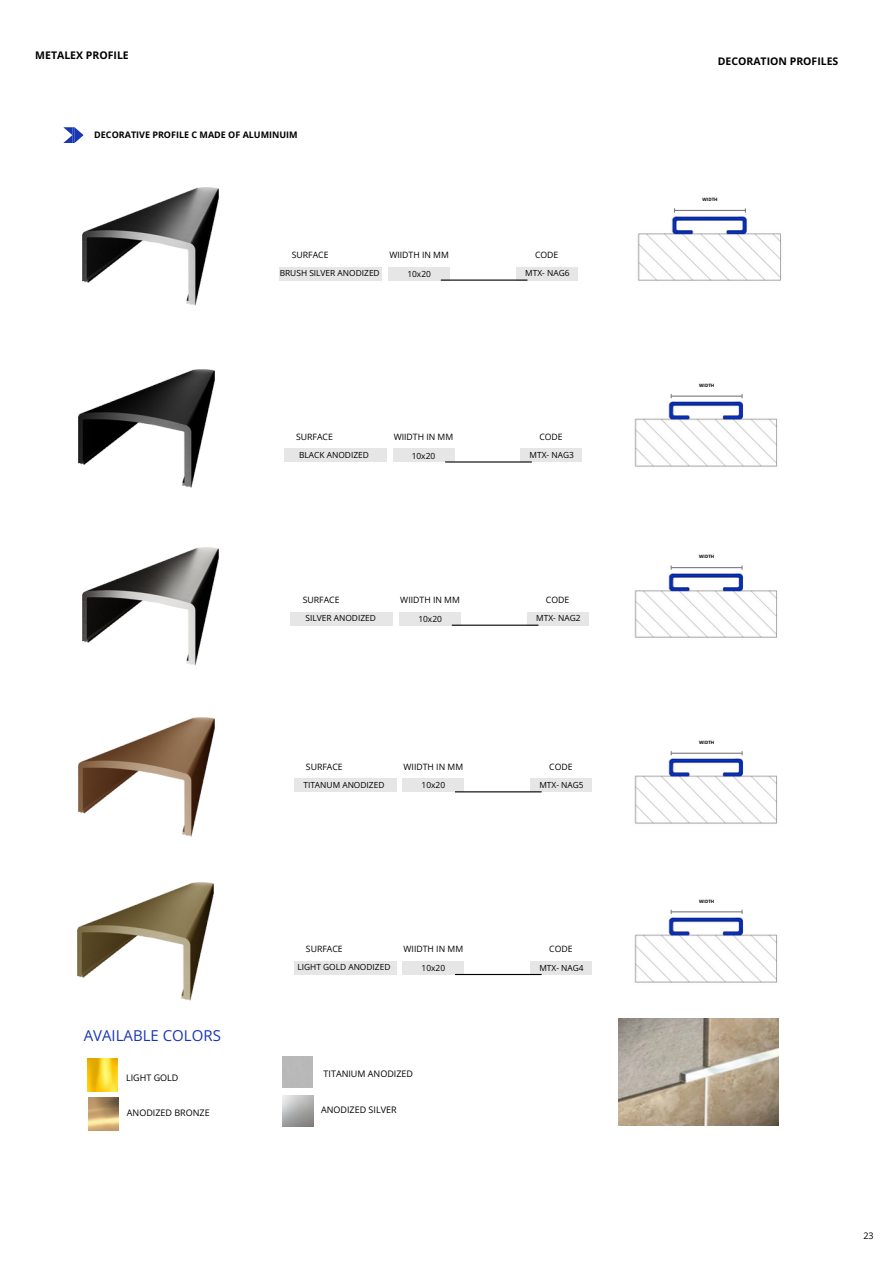
<style>
.page{position:relative;width:893px;height:1264px;background:#fff}
.page>*{position:absolute;margin:0;border:0;box-sizing:border-box;transform-origin:0 0}
.t1{font:15px "Open Sans";color:#1836b2}
.t2{font:700 10.5px "Open Sans";color:#000}
.t3{font:9px "Open Sans";color:#000}
.t4{font:700 9px "Open Sans";color:#000}
.t5{font:8.7px "Open Sans";color:#000}
.t6{font:8.4px "Open Sans";color:#000}
.t7{font:700 4.5px "Open Sans";color:#000}
</style>
<div class="page">
<img style="left:79px;top:718px;width:136px;height:118px">
<img style="left:82px;top:187px;width:136px;height:118px">
<img style="left:77px;top:882px;width:136px;height:118px">
<img style="left:79px;top:369px;width:136px;height:118px">
<div style="left:399px;top:612px;width:61px;height:13px;background:#e6e6e6"></div>
<div style="left:527px;top:612px;width:61px;height:13px;background:#e6e6e6"></div>
<hr style="left:452px;top:624px;width:86px;height:1px;background:#000">
<div style="left:290px;top:612px;width:103px;height:13px;background:#e6e6e6"></div>
<div style="left:393px;top:448px;width:61px;height:14px;background:#e6e6e6"></div>
<div style="left:520px;top:448px;width:61px;height:14px;background:#e6e6e6"></div>
<hr style="left:445px;top:461px;width:86px;height:1px;background:#000">
<div style="left:284px;top:448px;width:102px;height:14px;background:#e6e6e6"></div>
<div style="left:403px;top:961px;width:61px;height:13px;background:#e6e6e6"></div>
<div style="left:530px;top:961px;width:61px;height:13px;background:#e6e6e6"></div>
<hr style="left:455px;top:973px;width:86px;height:2px;background:#000">
<div style="left:294px;top:961px;width:102px;height:13px;background:#e6e6e6"></div>
<div style="left:403px;top:778px;width:61px;height:14px;background:#e6e6e6"></div>
<div style="left:530px;top:778px;width:61px;height:14px;background:#e6e6e6"></div>
<hr style="left:455px;top:791px;width:86px;height:1px;background:#000">
<div style="left:294px;top:778px;width:102px;height:14px;background:#e6e6e6"></div>
<div style="left:388px;top:267px;width:61px;height:13px;background:#e6e6e6"></div>
<div style="left:516px;top:267px;width:61px;height:13px;background:#e6e6e6"></div>
<hr style="left:441px;top:279px;width:86px;height:2px;background:#000">
<div style="left:279px;top:267px;width:103px;height:13px;background:#e6e6e6"></div>
<img style="left:82px;top:547px;width:136px;height:118px">
<img style="left:618px;top:1018px;width:160px;height:107px">
<svg style="left:63px;top:127px;width:21px;height:16px"></svg>
<img style="left:87px;top:1058px;width:31px;height:33px">
<img style="left:88px;top:1097px;width:31px;height:33px">
<img style="left:637px;top:211px;width:144px;height:70px">
<hr style="left:674px;top:210px;width:71px;height:1px;background:#7a7a7a">
<img style="left:634px;top:397px;width:143px;height:70px">
<hr style="left:671px;top:395px;width:70px;height:2px;background:#7a7a7a">
<img style="left:634px;top:568px;width:143px;height:70px">
<hr style="left:671px;top:567px;width:70px;height:1px;background:#7a7a7a">
<img style="left:634px;top:753px;width:143px;height:71px">
<hr style="left:671px;top:752px;width:70px;height:1px;background:#7a7a7a">
<img style="left:634px;top:912px;width:143px;height:71px">
<hr style="left:671px;top:911px;width:70px;height:1px;background:#7a7a7a">
<p class="t2" style="left:35px;top:47px;width:95px">METALEX PROFILE</p>
<p class="t4" style="left:94px;top:129px;width:205px">DECORATIVE PROFILE C MADE OF ALUMINUIM</p>
<p class="t5" style="left:292px;top:248px;width:38px">SURFACE</p>
<p class="t6" style="left:280px;top:267px;width:101px">BRUSH SILVER ANODIZED</p>
<p class="t5" style="left:389px;top:248px;width:61px">WIIDTH IN MM</p>
<p class="t5" style="left:535px;top:248px;width:25px">CODE</p>
<p class="t6" style="left:407px;top:268px;width:25px">10x20</p>
<p class="t6" style="left:525px;top:267px;width:46px">MTX- NAG6</p>
<p class="t5" style="left:296px;top:430px;width:38px">SURFACE</p>
<p class="t6" style="left:299px;top:449px;width:71px">BLACK ANODIZED</p>
<p class="t5" style="left:393px;top:430px;width:61px">WIIDTH IN MM</p>
<p class="t5" style="left:539px;top:430px;width:25px">CODE</p>
<p class="t6" style="left:411px;top:449px;width:25px">10x20</p>
<p class="t6" style="left:529px;top:449px;width:46px">MTX- NAG3</p>
<p class="t5" style="left:303px;top:593px;width:38px">SURFACE</p>
<p class="t6" style="left:305px;top:612px;width:72px">SILVER ANODIZED</p>
<p class="t5" style="left:400px;top:593px;width:61px">WIIDTH IN MM</p>
<p class="t5" style="left:546px;top:593px;width:25px">CODE</p>
<p class="t6" style="left:418px;top:612px;width:25px">10x20</p>
<p class="t6" style="left:536px;top:612px;width:46px">MTX- NAG2</p>
<p class="t5" style="left:306px;top:760px;width:38px">SURFACE</p>
<p class="t6" style="left:303px;top:778px;width:83px">TITANUM ANODIZED</p>
<p class="t5" style="left:403px;top:760px;width:61px">WIIDTH IN MM</p>
<p class="t5" style="left:549px;top:760px;width:25px">CODE</p>
<p class="t6" style="left:421px;top:779px;width:25px">10x20</p>
<p class="t6" style="left:539px;top:779px;width:46px">MTX- NAG5</p>
<p class="t5" style="left:306px;top:942px;width:38px">SURFACE</p>
<p class="t6" style="left:297px;top:961px;width:95px">LIGHT GOLD ANODIZED</p>
<p class="t5" style="left:403px;top:942px;width:61px">WIIDTH IN MM</p>
<p class="t5" style="left:549px;top:942px;width:25px">CODE</p>
<p class="t6" style="left:421px;top:962px;width:25px">10x20</p>
<p class="t6" style="left:539px;top:961px;width:46px">MTX- NAG4</p>
<p class="t1" style="left:84px;top:1024px;width:139px">AVAILABLE COLORS</p>
<p class="t3" style="left:126px;top:1071px;width:54px">LIGHT GOLD</p>
<p class="t3" style="left:127px;top:1106px;width:84px">ANODIZED BRONZE</p>
<p class="t3" style="left:321px;top:1103px;width:77px">ANODIZED SILVER</p>
<p class="t3" style="left:323px;top:1067px;width:91px">TITANIUM ANODIZED</p>
<p class="t2" style="left:717px;top:54px;width:122px">DECORATION PROFILES</p>
<p class="t7" style="left:702px;top:196px;width:17px">WIDTH</p>
<p class="t7" style="left:699px;top:382px;width:17px">WIDTH</p>
<p class="t7" style="left:699px;top:553px;width:17px">WIDTH</p>
<p class="t7" style="left:699px;top:739px;width:17px">WIDTH</p>
<p class="t7" style="left:699px;top:897px;width:17px">WIDTH</p>
<p class="t3" style="left:863px;top:1229px;width:12px">23</p>
</div>
